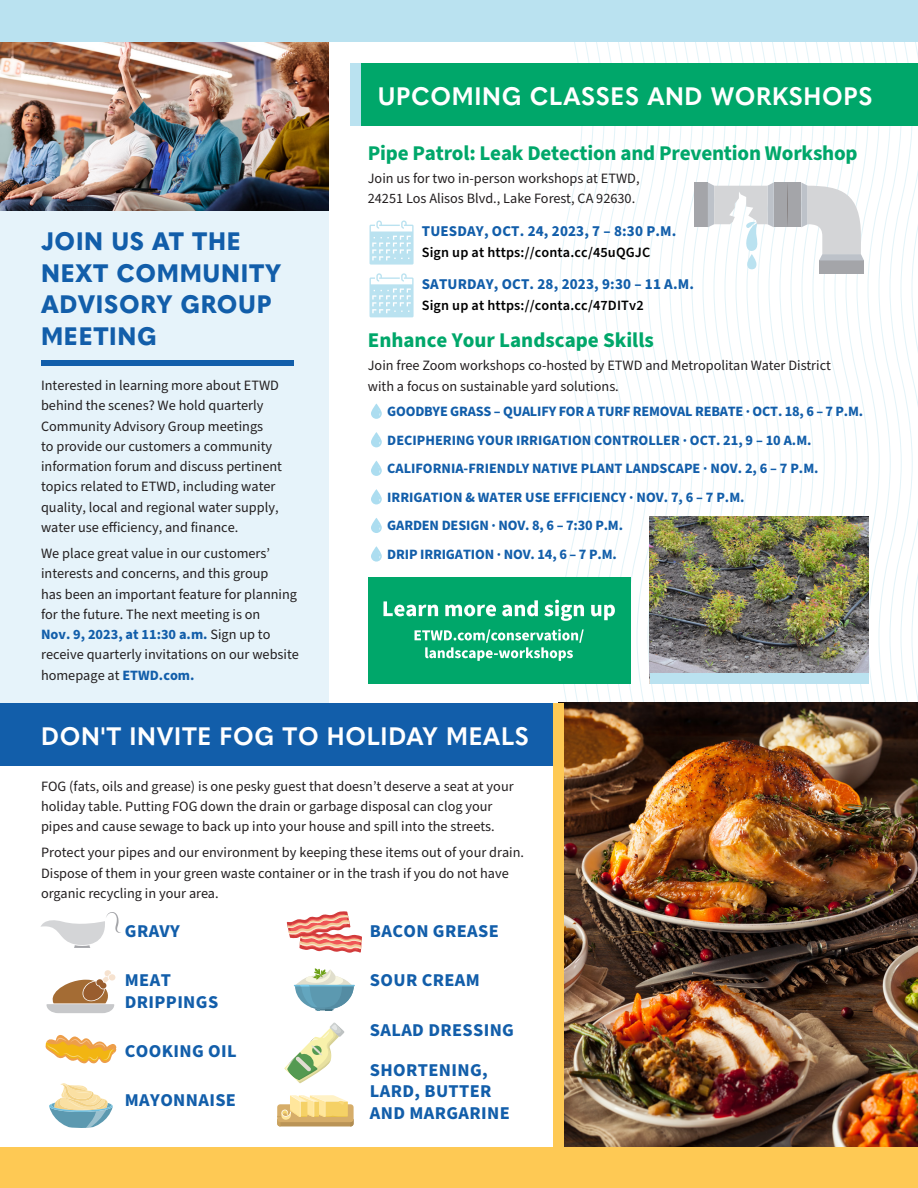
<style>
.page{position:relative;width:918px;height:1188px;background:#fff}
.page>*{position:absolute;margin:0;border:0;box-sizing:border-box;transform-origin:0 0}
.body_text_1_column_b{font:700 24.9px "Quasimoda";letter-spacing:.03em;color:#fff;scale:.96 1}
.body_text_1_column_b-2{font:800 24.9px/31.5px "Quasimoda";letter-spacing:.03em;color:#125eaa;scale:.96 1}
.t1{font:700 21px "Source Sans Pro";letter-spacing:-.01em;color:#00a76a}
.t2{font:700 18px/21.6px "Source Sans Pro";letter-spacing:.02em;color:#125eaa}
.t3{font:700 15px "Source Sans Pro";letter-spacing:.01em;color:#125eaa}
.t4{font:14.25px/20.2px "Source Sans Pro";color:#231f20}
.t5{font:700 14.25px "Source Sans Pro";color:#125eaa}
.t6{font:600 14.25px "Source Sans Pro";letter-spacing:.01em;color:#000}
.s1{font-weight:700;color:#125eaa}
</style>
<div class="page">
<svg style="left:559px;top:41px;width:359px;height:662px"></svg>
<div style="left:0;top:201px;width:328px;height:510px;background:#e6f3fa"></div>
<div style="left:358px;top:63px;width:560px;height:62px;background:#00a76a"></div>
<div style="left:351px;top:63px;width:10px;height:62px;background:#bae2f0"></div>
<svg style="left:371px;top:432px;width:11px;height:15px"></svg>
<svg style="left:371px;top:461px;width:11px;height:15px"></svg>
<svg style="left:371px;top:489px;width:11px;height:15px"></svg>
<svg style="left:371px;top:518px;width:11px;height:15px"></svg>
<svg style="left:371px;top:546px;width:11px;height:16px"></svg>
<svg style="left:371px;top:404px;width:11px;height:15px"></svg>
<svg style="left:41px;top:912px;width:80px;height:36px"></svg>
<svg style="left:277px;top:1095px;width:77px;height:31px"></svg>
<hr style="left:294px;top:985px;width:61px;height:1px;background:#70bddb">
<svg style="left:295px;top:968px;width:59px;height:43px"></svg>
<svg style="left:46px;top:970px;width:70px;height:43px"></svg>
<svg style="left:49px;top:1083px;width:64px;height:45px"></svg>
<svg style="left:45px;top:1035px;width:72px;height:29px"></svg>
<svg style="left:287px;top:911px;width:75px;height:42px"></svg>
<svg style="left:284px;top:1022px;width:61px;height:62px"></svg>
<img style="left:650px;top:517px;width:218px;height:156px">
<div style="left:650px;top:673px;width:218px;height:11px;background:#bae2f0"></div>
<div style="left:41px;top:361px;width:253px;height:5px;background:#125eaa"></div>
<div style="left:0;top:703px;width:583px;height:62px;background:#125eaa"></div>
<img style="left:564px;top:703px;width:354px;height:444px">
<div style="left:554px;top:703px;width:10px;height:458px;background:#fec954"></div>
<div style="left:0;top:1147px;width:918px;height:41px;background:#fec954"></div>
<img style="left:0;top:41px;width:328px;height:170px">
<svg style="left:370px;top:220px;width:44px;height:45px"></svg>
<svg style="left:370px;top:273px;width:44px;height:44px"></svg>
<div style="left:774px;top:182px;width:14px;height:45px;background:#a4a5a9"></div>
<div style="left:788px;top:182px;width:13px;height:45px;background:#a4a5a9"></div>
<div style="left:819px;top:260px;width:45px;height:14px;background:#a4a5a9"></div>
<div style="left:694px;top:182px;width:14px;height:45px;background:#a4a5a9"></div>
<svg style="left:708px;top:182px;width:66px;height:87px"></svg>
<svg style="left:801px;top:182px;width:63px;height:78px"></svg>
<svg style="left:787px;top:185px;width:1px;height:40px"></svg>
<div style="left:0;top:0;width:918px;height:41px;background:#bae2f0"></div>
<div style="left:368px;top:577px;width:263px;height:107px;background:#00a76a"></div>
<svg style="left:415px;top:629px;width:169px;height:32px"></svg>
<svg style="left:383px;top:600px;width:232px;height:21px"></svg>
<p class="body_text_1_column_b-2" style="left:41px;top:224px;width:252px">JOIN US AT THE<br>NEXT COMMUNITY<br>ADVISORY GROUP<br>MEETING</p>
<p class="t4" style="left:41px;top:376px;width:243px">Interested in learning more about ETWD behind the scenes? We hold quarterly Community Advisory Group meetings<br>to provide our customers a community information forum and discuss pertinent topics related to ETWD, including water quality, local and regional water supply, water use efficiency, and finance.</p>
<p class="t4" style="left:41px;top:544px;width:259px">We place great value in our customers’ interests and concerns, and this group<br>has been an important feature for planning for the future. The next meeting is on<br><span class="s1">Nov. 9, 2023, at 11:30 a.m.</span> Sign up to receive quarterly invitations on our website homepage at <span class="s1">ETWD.com.</span></p>
<p class="body_text_1_column_b" style="left:378px;top:77px;width:517px">UPCOMING CLASSES AND WORKSHOPS</p>
<p class="t1" style="left:368px;top:138px;width:491px">Pipe Patrol: Leak Detection and Prevention Workshop</p>
<p class="t4" style="left:368px;top:168px;width:273px">Join us for two in-person workshops at ETWD,<br>24251 Los Alisos Blvd., Lake Forest, CA 92630.</p>
<p class="t3" style="left:422px;top:221px;width:256px">TUESDAY, OCT. 24, 2023, 7 – 8:30 P.M.</p>
<p class="t6" style="left:422px;top:243px;width:230px">Sign up at https://conta.cc/45uQGJC</p>
<p class="t3" style="left:422px;top:273px;width:274px">SATURDAY, OCT. 28, 2023, 9:30 – 11 A.M.</p>
<p class="t6" style="left:422px;top:295px;width:223px">Sign up at https://conta.cc/47DITv2</p>
<p class="t1" style="left:368px;top:326px;width:287px">Enhance Your Landscape Skills</p>
<p class="t4" style="left:368px;top:356px;width:465px">Join free Zoom workshops co-hosted by ETWD and Metropolitan Water District with a focus on sustainable yard solutions.</p>
<p class="t5" style="left:387px;top:402px;width:477px">GOODBYE GRASS – QUALIFY FOR A TURF REMOVAL REBATE · OCT. 18, 6 – 7 P.M.</p>
<p class="t5" style="left:387px;top:430px;width:426px">DECIPHERING YOUR IRRIGATION CONTROLLER · OCT. 21, 9 – 10 A.M.</p>
<p class="t5" style="left:387px;top:459px;width:433px">CALIFORNIA-FRIENDLY NATIVE PLANT LANDSCAPE · NOV. 2, 6 – 7 P.M.</p>
<p class="t5" style="left:387px;top:487px;width:359px">IRRIGATION &amp; WATER USE EFFICIENCY · NOV. 7, 6 – 7 P.M.</p>
<p class="t5" style="left:387px;top:516px;width:237px">GARDEN DESIGN · NOV. 8, 6 – 7:30 P.M.</p>
<p class="t5" style="left:387px;top:544px;width:231px">DRIP IRRIGATION · NOV. 14, 6 – 7 P.M.</p>
<p class="body_text_1_column_b" style="left:41px;top:717px;width:510px">DON'T INVITE FOG TO HOLIDAY MEALS</p>
<p class="t4" style="left:41px;top:776px;width:474px">FOG (fats, oils and grease) is one pesky guest that doesn’t deserve a seat at your holiday table. Putting FOG down the drain or garbage disposal can clog your pipes and cause sewage to back up into your house and spill into the streets.</p>
<p class="t4" style="left:41px;top:843px;width:485px">Protect your pipes and our environment by keeping these items out of your drain.<br>Dispose of them in your green waste container or in the trash if you do not have organic recycling in your area.</p>
<p class="t2" style="left:125px;top:921px;width:57px">GRAVY</p>
<p class="t2" style="left:125px;top:970px;width:95px">MEAT<br>DRIPPINGS</p>
<p class="t2" style="left:125px;top:1041px;width:113px">COOKING OIL</p>
<p class="t2" style="left:125px;top:1090px;width:113px">MAYONNAISE</p>
<p class="t2" style="left:370px;top:921px;width:130px">BACON GREASE</p>
<p class="t2" style="left:370px;top:970px;width:112px">SOUR CREAM</p>
<p class="t2" style="left:370px;top:1019px;width:146px">SALAD DRESSING</p>
<p class="t2" style="left:370px;top:1059px;width:141px">SHORTENING,<br>LARD, BUTTER<br>AND MARGARINE</p>
</div>
